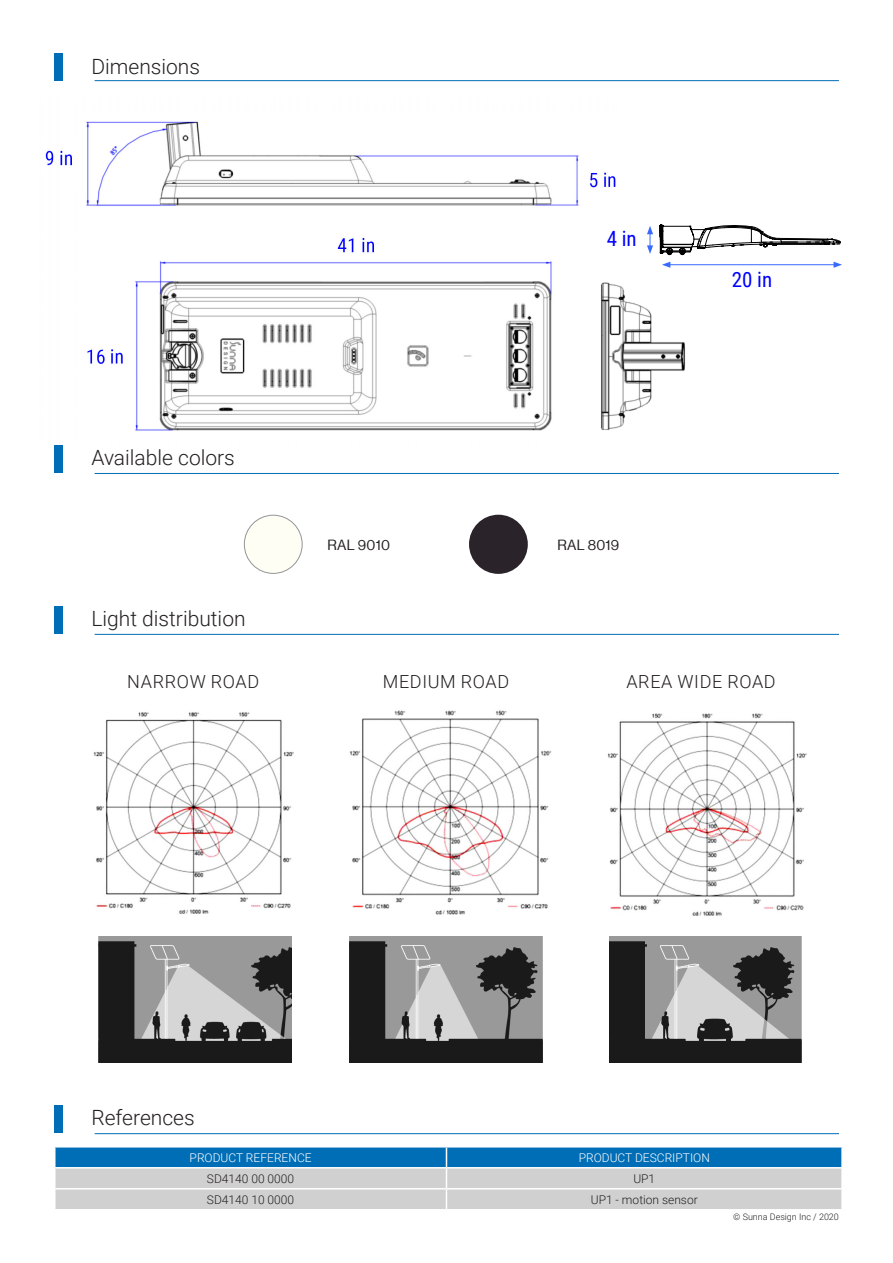
<style>
.page{position:relative;width:893px;height:1263px;background:#fff}
.page>*{position:absolute;margin:0;border:0;box-sizing:border-box;transform-origin:0 0}
.t1{font:300 21px "Roboto";color:#231f20}
.t2{font:21px "Roboto Condensed";color:#00f}
.t3{font:300 18px "Roboto";letter-spacing:.035em;color:#231f20}
.t4{font:14.4px "N Haas Grotesk DSW02 55 Rg";letter-spacing:.025em;color:#231f20}
.t5{font:300 12px "Roboto";color:#231f20}
.t6{font:300 12px "Roboto";color:#fff}
.t7{font:300 9px "Roboto";color:#231f20}
</style>
<div class="page">
<svg style="left:55px;top:1147px;width:787px;height:62px;background:#91b4ca"></svg>
<hr style="left:841px;top:1189px;width:2px;height:20px;background:#fff">
<div style="left:54px;top:54px;width:9px;height:27px;background:#006eb6"></div>
<div style="left:54px;top:606px;width:9px;height:27px;background:#006eb6"></div>
<div style="left:54px;top:445px;width:9px;height:27px;background:#006eb6"></div>
<div style="left:54px;top:1105px;width:9px;height:28px;background:#006eb6"></div>
<hr style="left:95px;top:80px;width:744px;height:1px;background:#006eb6">
<hr style="left:95px;top:473px;width:744px;height:1px;background:#006eb6">
<hr style="left:95px;top:634px;width:744px;height:1px;background:#006eb6">
<hr style="left:95px;top:1133px;width:744px;height:1px;background:#006eb6">
<svg style="left:660px;top:224px;width:181px;height:31px"></svg>
<svg style="left:647px;top:226px;width:6px;height:28px"></svg>
<hr style="left:668px;top:264px;width:168px;height:1px;background:#396aff">
<svg style="left:833px;top:262px;width:9px;height:6px"></svg>
<svg style="left:662px;top:262px;width:8px;height:6px"></svg>
<div style="left:244px;top:515px;width:58px;height:58px;background:#fffef4;border-radius:50%"></div>
<div style="left:244px;top:515px;width:59px;height:59px;border:1px solid #939598;border-radius:50%"></div>
<div style="left:469px;top:515px;width:59px;height:59px;background:#2a2329;border-radius:50%"></div>
<img style="left:93px;top:712px;width:201px;height:202px">
<img style="left:350px;top:710px;width:202px;height:205px">
<img style="left:607px;top:713px;width:200px;height:203px">
<img style="left:609px;top:936px;width:193px;height:126px">
<img style="left:350px;top:936px;width:192px;height:126px">
<img style="left:99px;top:936px;width:192px;height:126px">
<img style="left:45px;top:121px;width:571px;height:310px">
<img style="left:585px;top:274px;width:100px;height:157px">
<p class="t1" style="left:91px;top:51px;width:110px">Dimensions</p>
<p class="t1" style="left:91px;top:443px;width:145px">Available colors</p>
<p class="t1" style="left:91px;top:604px;width:156px">Light distribution</p>
<p class="t2" style="left:607px;top:224px;width:32px">4 in</p>
<p class="t4" style="left:327px;top:537px;width:64px">RAL 9010</p>
<p class="t4" style="left:557px;top:537px;width:63px">RAL 8019</p>
<p class="t2" style="left:732px;top:264px;width:42px">20 in</p>
<p class="t3" style="left:127px;top:669px;width:133px">NARROW ROAD</p>
<p class="t3" style="left:383px;top:669px;width:128px">MEDIUM ROAD</p>
<p class="t3" style="left:626px;top:669px;width:151px">AREA WIDE ROAD</p>
<p class="t1" style="left:91px;top:1103px;width:105px">References</p>
<p class="t6" style="left:190px;top:1149px;width:123px">PRODUCT REFERENCE</p>
<p class="t6" style="left:579px;top:1149px;width:133px">PRODUCT DESCRIPTION</p>
<p class="t5" style="left:207px;top:1170px;width:89px">SD4140 00 0000</p>
<p class="t5" style="left:633px;top:1170px;width:23px">UP1</p>
<p class="t5" style="left:207px;top:1191px;width:89px">SD4140 10 0000</p>
<p class="t5" style="left:591px;top:1191px;width:108px">UP1 - motion sensor</p>
<p class="t7" style="left:733px;top:1210px;width:107px">© Sunna Design Inc / 2020</p>
</div>
